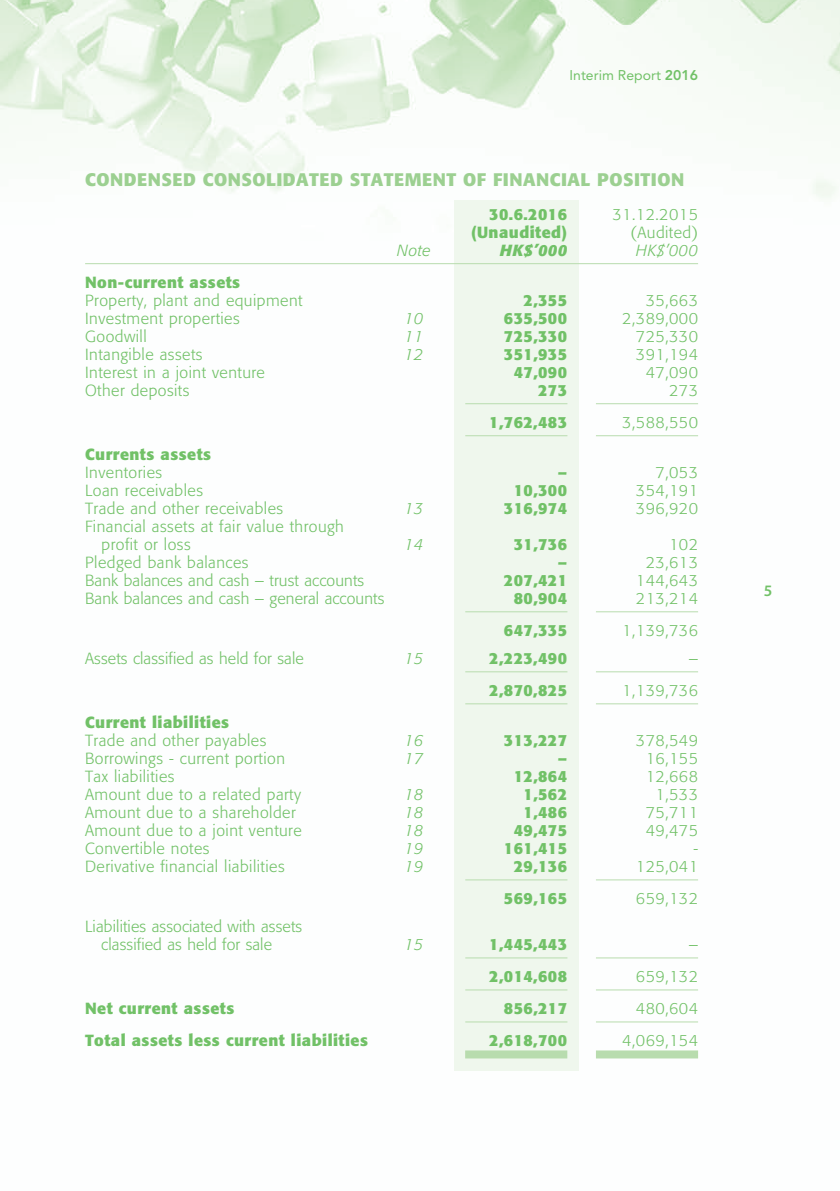
<style>
.page{position:relative;width:840px;height:1191px;background:#fff}
.page>*{position:absolute;margin:0;border:0;box-sizing:border-box;transform-origin:0 0}
.t1{font:700 18px "Formata";letter-spacing:.03em;color:#9cd091}
.t2{font:300 16px/18px "Formata";letter-spacing:.03em;color:#71c167}
.t3{font:700 16px "Formata";letter-spacing:.03em;color:#71c167}
.t4{font:300 16px/18px "Formata";letter-spacing:.01em;color:#71c167}
.t5{font:italic 300 16px "Formata";letter-spacing:.03em;color:#71c167}
.t6{font:italic 700 16px "Formata";color:#71c167}
.t7{font:600 16px "Myriad Pro";color:#71c167}
.t8{font:14px "Avenir LT Std";color:#71c167}
.s1{font-weight:800}
</style>
<div class="page">
<img style="left:0;top:0;width:839px;height:1071px">
<div style="left:454px;top:200px;width:124px;height:870px;background:#eff7ed"></div>
<hr style="left:85px;top:263px;width:612px;height:1px;background:#b8dcae">
<hr style="left:465px;top:403px;width:102px;height:1px;background:#b8dcae">
<hr style="left:595px;top:403px;width:102px;height:1px;background:#b8dcae">
<hr style="left:465px;top:435px;width:102px;height:1px;background:#b8dcae">
<hr style="left:595px;top:435px;width:102px;height:1px;background:#b8dcae">
<hr style="left:465px;top:611px;width:102px;height:1px;background:#b8dcae">
<hr style="left:595px;top:611px;width:102px;height:1px;background:#b8dcae">
<hr style="left:465px;top:671px;width:102px;height:1px;background:#b8dcae">
<hr style="left:595px;top:671px;width:102px;height:1px;background:#b8dcae">
<hr style="left:465px;top:703px;width:102px;height:1px;background:#b8dcae">
<hr style="left:595px;top:703px;width:102px;height:1px;background:#b8dcae">
<hr style="left:465px;top:879px;width:102px;height:1px;background:#b8dcae">
<hr style="left:595px;top:879px;width:102px;height:1px;background:#b8dcae">
<hr style="left:465px;top:957px;width:102px;height:1px;background:#b8dcae">
<hr style="left:595px;top:957px;width:102px;height:1px;background:#b8dcae">
<hr style="left:465px;top:989px;width:102px;height:1px;background:#b8dcae">
<hr style="left:595px;top:989px;width:102px;height:1px;background:#b8dcae">
<hr style="left:465px;top:1021px;width:102px;height:1px;background:#b8dcae">
<hr style="left:595px;top:1021px;width:102px;height:1px;background:#b8dcae">
<div style="left:465px;top:1050px;width:102px;height:8px;background:#b8dcae"></div>
<div style="left:595px;top:1050px;width:102px;height:8px;background:#b8dcae"></div>
<p class="t8" style="left:569px;top:67px;width:130px">Interim Report <span class="s1">2016</span></p>
<p class="t1" style="left:85px;top:168px;width:600px">CONDENSED CONSOLIDATED STATEMENT OF FINANCIAL POSITION</p>
<p class="t3" style="left:489px;top:204px;width:79px">30.6.2016</p>
<p class="t2" style="left:612px;top:205px;width:87px">31.12.2015</p>
<p class="t3" style="left:471px;top:222px;width:97px">(Unaudited)</p>
<p class="t2" style="left:630px;top:223px;width:69px">(Audited)</p>
<p class="t5" style="left:397px;top:241px;width:35px">Note</p>
<p class="t6" style="left:499px;top:240px;width:69px">HK$’000</p>
<p class="t5" style="left:636px;top:241px;width:63px">HK$’000</p>
<p class="t3" style="left:85px;top:272px;width:157px">Non-current assets</p>
<p class="t2" style="left:85px;top:291px;width:219px">Property, plant and equipment</p>
<p class="t3" style="left:523px;top:290px;width:45px">2,355</p>
<p class="t2" style="left:645px;top:291px;width:54px">35,663</p>
<p class="t2" style="left:85px;top:309px;width:156px">Investment properties</p>
<p class="t5" style="left:404px;top:309px;width:21px">10</p>
<p class="t3" style="left:503px;top:308px;width:65px">635,500</p>
<p class="t2" style="left:622px;top:309px;width:77px">2,389,000</p>
<p class="t2" style="left:85px;top:327px;width:63px">Goodwill</p>
<p class="t5" style="left:404px;top:327px;width:21px">11</p>
<p class="t3" style="left:503px;top:326px;width:65px">725,330</p>
<p class="t2" style="left:635px;top:327px;width:64px">725,330</p>
<p class="t2" style="left:85px;top:345px;width:119px">Intangible assets</p>
<p class="t5" style="left:404px;top:345px;width:21px">12</p>
<p class="t3" style="left:503px;top:344px;width:65px">351,935</p>
<p class="t2" style="left:635px;top:345px;width:64px">391,194</p>
<p class="t2" style="left:85px;top:363px;width:181px">Interest in a joint venture</p>
<p class="t3" style="left:513px;top:362px;width:55px">47,090</p>
<p class="t2" style="left:645px;top:363px;width:54px">47,090</p>
<p class="t2" style="left:85px;top:381px;width:106px">Other deposits</p>
<p class="t3" style="left:538px;top:380px;width:30px">273</p>
<p class="t2" style="left:668px;top:381px;width:30px">273</p>
<p class="t3" style="left:489px;top:412px;width:79px">1,762,483</p>
<p class="t2" style="left:622px;top:413px;width:77px">3,588,550</p>
<p class="t3" style="left:85px;top:444px;width:127px">Currents assets</p>
<p class="t2" style="left:85px;top:463px;width:79px">Inventories</p>
<p class="t3" style="left:557px;top:462px;width:11px">–</p>
<p class="t2" style="left:655px;top:463px;width:44px">7,053</p>
<p class="t2" style="left:85px;top:481px;width:119px">Loan receivables</p>
<p class="t3" style="left:513px;top:480px;width:55px">10,300</p>
<p class="t2" style="left:635px;top:481px;width:64px">354,191</p>
<p class="t2" style="left:85px;top:499px;width:199px">Trade and other receivables</p>
<p class="t5" style="left:404px;top:499px;width:21px">13</p>
<p class="t3" style="left:503px;top:498px;width:65px">316,974</p>
<p class="t2" style="left:635px;top:499px;width:64px">396,920</p>
<p class="t2" style="left:102px;top:517px;width:244px;text-indent:-16px">Financial assets at fair value through profit or loss</p>
<p class="t5" style="left:404px;top:535px;width:21px">14</p>
<p class="t3" style="left:513px;top:534px;width:55px">31,736</p>
<p class="t2" style="left:668px;top:535px;width:30px">102</p>
<p class="t2" style="left:85px;top:553px;width:165px">Pledged bank balances</p>
<p class="t3" style="left:557px;top:552px;width:11px">–</p>
<p class="t2" style="left:645px;top:553px;width:54px">23,613</p>
<p class="t4" style="left:85px;top:571px;width:280px">Bank balances and cash – trust accounts</p>
<p class="t3" style="left:503px;top:570px;width:65px">207,421</p>
<p class="t2" style="left:635px;top:571px;width:64px">144,643</p>
<p class="t4" style="left:85px;top:589px;width:300px">Bank balances and cash – general accounts</p>
<p class="t3" style="left:513px;top:588px;width:55px">80,904</p>
<p class="t2" style="left:635px;top:589px;width:64px">213,214</p>
<p class="t3" style="left:503px;top:620px;width:65px">647,335</p>
<p class="t2" style="left:622px;top:621px;width:77px">1,139,736</p>
<p class="t4" style="left:85px;top:649px;width:220px">Assets classified as held for sale</p>
<p class="t5" style="left:404px;top:649px;width:21px">15</p>
<p class="t3" style="left:489px;top:648px;width:79px">2,223,490</p>
<p class="t2" style="left:688px;top:649px;width:11px">–</p>
<p class="t3" style="left:489px;top:680px;width:79px">2,870,825</p>
<p class="t2" style="left:622px;top:681px;width:77px">1,139,736</p>
<p class="t3" style="left:85px;top:712px;width:145px">Current liabilities</p>
<p class="t2" style="left:85px;top:731px;width:183px">Trade and other payables</p>
<p class="t5" style="left:404px;top:731px;width:21px">16</p>
<p class="t3" style="left:503px;top:730px;width:65px">313,227</p>
<p class="t2" style="left:635px;top:731px;width:64px">378,549</p>
<p class="t2" style="left:85px;top:749px;width:201px">Borrowings - current portion</p>
<p class="t5" style="left:404px;top:749px;width:21px">17</p>
<p class="t3" style="left:557px;top:748px;width:11px">–</p>
<p class="t2" style="left:645px;top:749px;width:54px">16,155</p>
<p class="t2" style="left:85px;top:767px;width:91px">Tax liabilities</p>
<p class="t3" style="left:513px;top:766px;width:55px">12,864</p>
<p class="t2" style="left:645px;top:767px;width:54px">12,668</p>
<p class="t2" style="left:85px;top:785px;width:217px">Amount due to a related party</p>
<p class="t5" style="left:404px;top:785px;width:21px">18</p>
<p class="t3" style="left:523px;top:784px;width:45px">1,562</p>
<p class="t2" style="left:655px;top:785px;width:44px">1,533</p>
<p class="t2" style="left:85px;top:803px;width:212px">Amount due to a shareholder</p>
<p class="t5" style="left:404px;top:803px;width:21px">18</p>
<p class="t3" style="left:523px;top:802px;width:45px">1,486</p>
<p class="t2" style="left:645px;top:803px;width:54px">75,711</p>
<p class="t2" style="left:85px;top:821px;width:218px">Amount due to a joint venture</p>
<p class="t5" style="left:404px;top:821px;width:21px">18</p>
<p class="t3" style="left:513px;top:820px;width:55px">49,475</p>
<p class="t2" style="left:645px;top:821px;width:54px">49,475</p>
<p class="t2" style="left:85px;top:839px;width:126px">Convertible notes</p>
<p class="t5" style="left:404px;top:839px;width:21px">19</p>
<p class="t3" style="left:503px;top:838px;width:65px">161,415</p>
<p class="t2" style="left:693px;top:839px;width:6px">-</p>
<p class="t2" style="left:85px;top:857px;width:201px">Derivative financial liabilities</p>
<p class="t5" style="left:404px;top:857px;width:21px">19</p>
<p class="t3" style="left:513px;top:856px;width:55px">29,136</p>
<p class="t2" style="left:635px;top:857px;width:64px">125,041</p>
<p class="t3" style="left:503px;top:888px;width:65px">569,165</p>
<p class="t2" style="left:635px;top:889px;width:64px">659,132</p>
<p class="t4" style="left:101px;top:917px;width:202px;text-indent:-16px">Liabilities associated with assets classified as held for sale</p>
<p class="t5" style="left:404px;top:935px;width:21px">15</p>
<p class="t3" style="left:489px;top:934px;width:79px">1,445,443</p>
<p class="t2" style="left:688px;top:935px;width:11px">–</p>
<p class="t3" style="left:489px;top:966px;width:79px">2,014,608</p>
<p class="t2" style="left:635px;top:967px;width:64px">659,132</p>
<p class="t3" style="left:85px;top:998px;width:151px">Net current assets</p>
<p class="t3" style="left:503px;top:998px;width:65px">856,217</p>
<p class="t2" style="left:635px;top:999px;width:64px">480,604</p>
<p class="t3" style="left:85px;top:1030px;width:284px">Total assets less current liabilities</p>
<p class="t3" style="left:489px;top:1030px;width:79px">2,618,700</p>
<p class="t2" style="left:622px;top:1031px;width:77px">4,069,154</p>
<p class="t7" style="left:763px;top:580px;width:10px">5</p>
</div>
